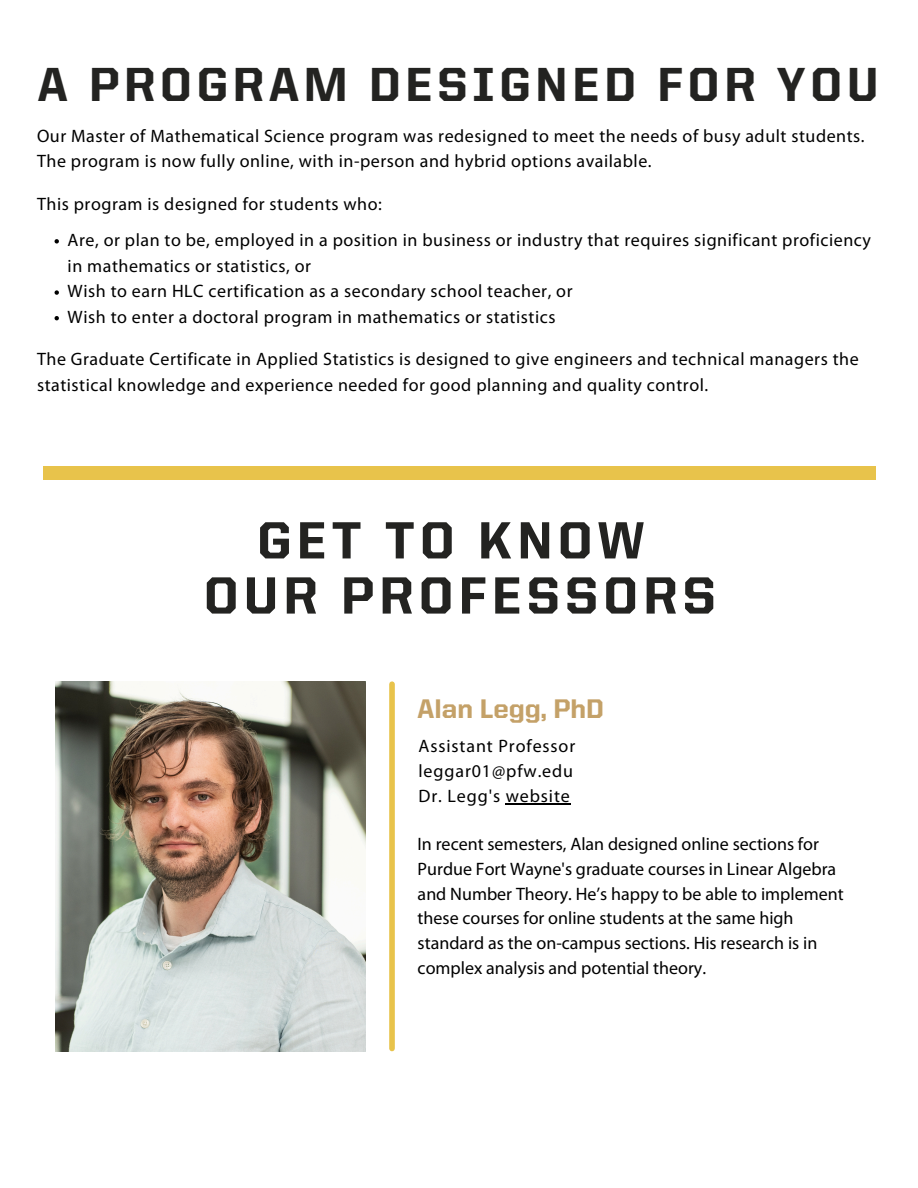
<style>
.page{position:relative;width:918px;height:1188px;background:#fff}
.page>*{position:absolute;margin:0;border:0;box-sizing:border-box;transform-origin:0 0}
.t1{font:800 52.5px/55.2px "United Sans Reg";letter-spacing:.1em;color:#232321;text-align:center}
.t2{font:800 48px "United Sans Reg";letter-spacing:.1em;color:#232321}
.t3{font:800 27px "United Sans Reg";color:#c4a168}
.t4{font:18px/25.7px "Myriad Pro";letter-spacing:.03em;color:#000}
.t5{font:18px/24.8px "Myriad Pro";color:#000}
.t6{font:18px "Myriad Pro";letter-spacing:.05em;color:#000}
</style>
<div class="page">
<svg style="left:55px;top:239px;width:4px;height:5px"></svg>
<svg style="left:55px;top:290px;width:4px;height:5px"></svg>
<svg style="left:55px;top:316px;width:4px;height:4px"></svg>
<img style="left:55px;top:681px;width:311px;height:371px">
<hr style="left:506px;top:803px;width:65px;height:1px;background:#000">
<div style="left:44px;top:466px;width:832px;height:14px;background:#e8c34b"></div>
<div style="left:389px;top:684px;width:6px;height:365px;background:#e8c34b"></div>
<p class="t2" style="left:38px;top:65px;width:842px">A PROGRAM DESIGNED FOR YOU</p>
<h1 class="t4" style="left:37px;top:124px;width:829px">Our Master of Mathematical Science program was redesigned to meet the needs of busy adult students.<br>The program is now fully online, with in-person and hybrid options available.</h1>
<p class="t4" style="left:37px;top:192px;width:346px">This program is designed for students who:</p>
<p class="t4" style="left:68px;top:229px;width:805px">Are, or plan to be, employed in a position in business or industry that requires significant proficiency in mathematics or statistics, or</p>
<p class="t4" style="left:68px;top:280px;width:506px">Wish to earn HLC certification as a secondary school teacher, or</p>
<p class="t4" style="left:68px;top:306px;width:489px">Wish to enter a doctoral program in mathematics or statistics</p>
<p class="t4" style="left:37px;top:348px;width:823px">The Graduate Certificate in Applied Statistics is designed to give engineers and technical managers the statistical knowledge and experience needed for good planning and quality control.</p>
<p class="t1" style="left:204px;top:517px;width:513px">GET TO KNOW<br>OUR PROFESSORS</p>
<p class="t3" style="left:418px;top:697px;width:188px">Alan Legg, PhD</p>
<p class="t6" style="left:418px;top:739px;width:158px">Assistant Professor</p>
<p class="t6" style="left:418px;top:764px;width:156px">leggar01@pfw.edu</p>
<h2 class="t6" style="left:418px;top:788px;width:153px">Dr. Legg's website</h2>
<h1 class="t5" style="left:418px;top:833px;width:428px">In recent semesters, Alan designed online sections for Purdue Fort Wayne's graduate courses in Linear Algebra and Number Theory. He’s happy to be able to implement these courses for online students at the same high standard as the on-campus sections. His research is in complex analysis and potential theory.</h1>
</div>
